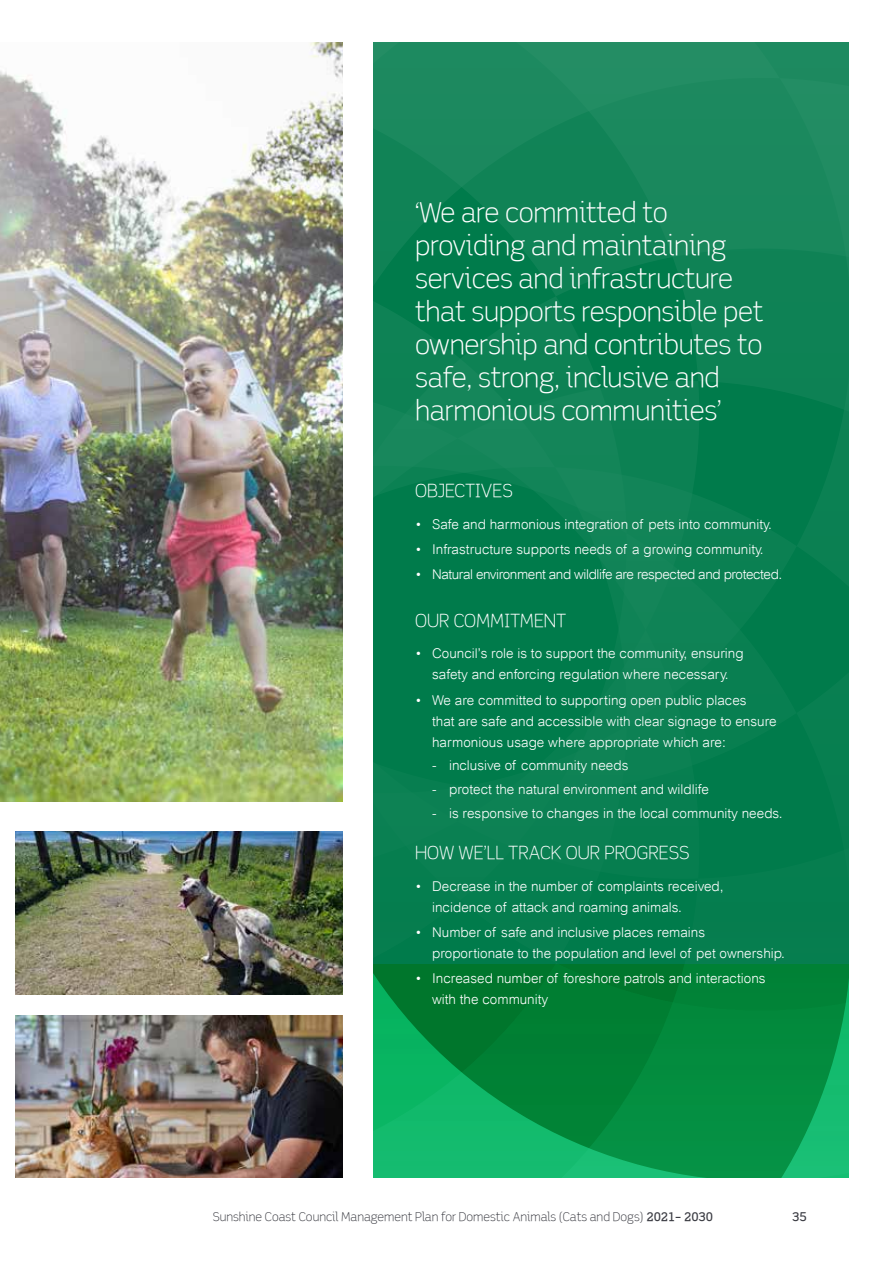
<style>
.page{position:relative;width:893px;height:1263px;background:#fff}
.page>*{position:absolute;margin:0;border:0;box-sizing:border-box;transform-origin:0 0}
.t1{font:300 27px/33px "Scene Alt";letter-spacing:-.01em;color:#fff}
.t2{font:300 18px "Scene Alt";color:#fff}
.t3{font:300 13.5px/21px "Arial";color:#fff}
.t4{font:300 13.5px "Arial";letter-spacing:-.03em;color:#fff}
.t5{font:300 12px "Scene Alt";color:#3b3c43}
.t6{font:500 12px "Scene Alt";color:#3b3c43}
.s1{font-weight:500}
</style>
<div class="page">
<img style="left:0;top:42px;width:849px;height:953px">
<svg style="left:373px;top:964px;width:476px;height:214px;background:#069246"></svg>
<img style="left:15px;top:831px;width:328px;height:163px">
<img style="left:15px;top:1015px;width:328px;height:163px">
<h1 class="t1" style="left:415px;top:196px;width:350px">‘We are committed to providing and maintaining services and infrastructure that supports responsible pet ownership and contributes to safe, strong, inclusive and harmonious communities’</h1>
<h2 class="t2" style="left:415px;top:480px;width:99px">OBJECTIVES</h2>
<p class="t3" style="left:415px;top:513px;width:358px">• Safe and harmonious integration of pets into community.</p>
<p class="t3" style="left:415px;top:539px;width:350px">• Infrastructure supports needs of a growing community.</p>
<p class="t4" style="left:415px;top:567px;width:369px">• Natural environment and wildlife are respected and protected.</p>
<h2 class="t2" style="left:415px;top:609px;width:153px">OUR COMMITMENT</h2>
<p class="t3" style="left:415px;top:643px;width:330px;text-align:center">• Council’s role is to support the community, ensuring safety and enforcing regulation where necessary.</p>
<p class="t3" style="left:432px;top:689px;width:346px;text-indent:-17px">• We are committed to supporting open public places<br>that are safe and accessible with clear signage to ensure harmonious usage where appropriate which are:</p>
<p class="t3" style="left:432px;top:755px;width:198px">- inclusive of community needs</p>
<p class="t3" style="left:432px;top:779px;width:278px">- protect the natural environment and wildlife</p>
<p class="t3" style="left:432px;top:803px;width:352px">- is responsive to changes in the local community needs.</p>
<h2 class="t2" style="left:415px;top:841px;width:276px">HOW WE’LL TRACK OUR PROGRESS</h2>
<p class="t3" style="left:432px;top:875px;width:293px;text-indent:-17px">• Decrease in the number of complaints received, incidence of attack and roaming animals.</p>
<p class="t3" style="left:432px;top:921px;width:354px;text-indent:-17px">• Number of safe and inclusive places remains proportionate to the population and level of pet ownership.</p>
<p class="t3" style="left:432px;top:968px;width:335px;text-indent:-17px">• Increased number of foreshore patrols and interactions with the community</p>
<p class="t5" style="left:213px;top:1209px;width:502px">Sunshine Coast Council Management Plan for Domestic Animals (Cats and Dogs) <span class="s1">2021– 2030</span></p>
<p class="t6" style="left:792px;top:1209px;width:16px">35</p>
</div>
